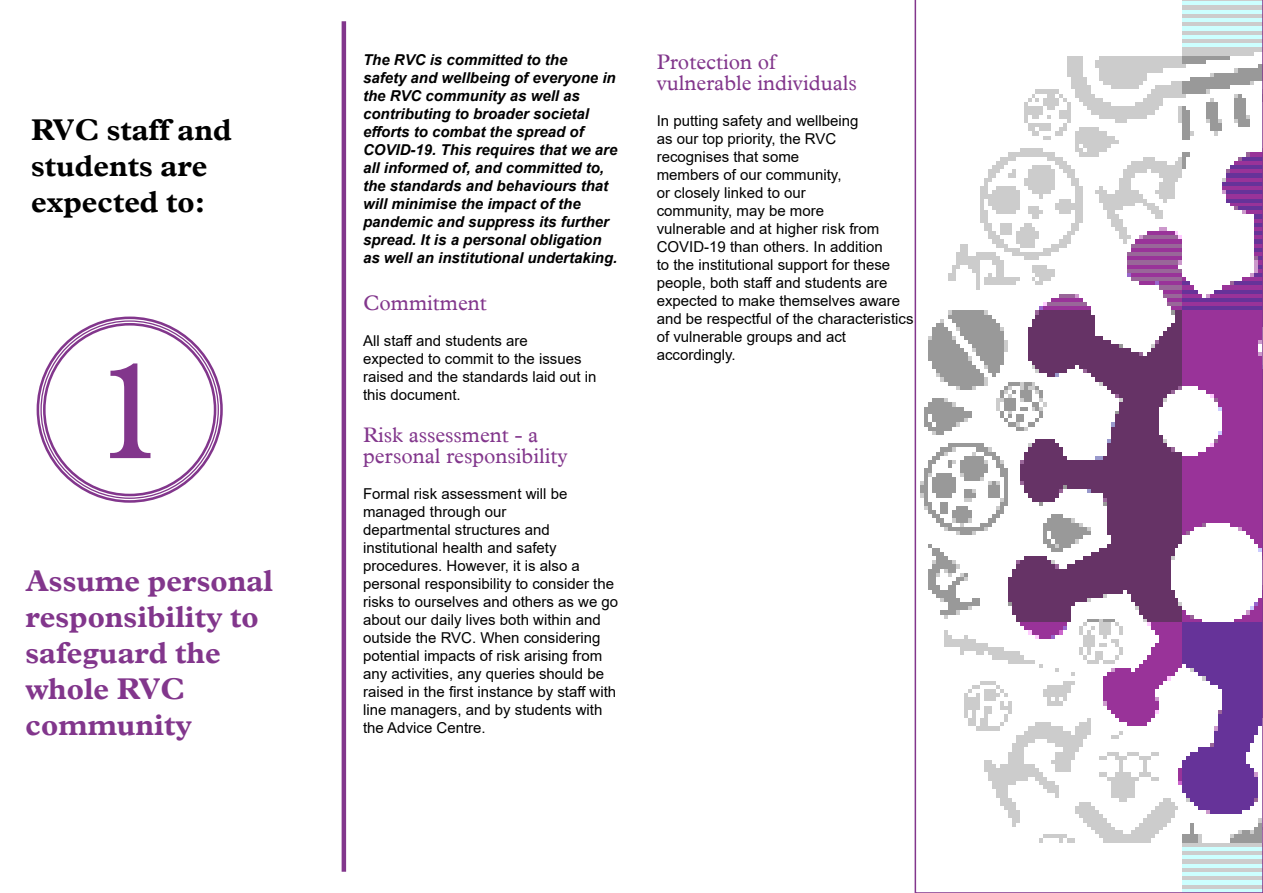
<style>
.page{position:relative;width:1263px;height:893px;background:#fff}
.page>*{position:absolute;margin:0;border:0;box-sizing:border-box;transform-origin:0 0}
.t1{font:142.5px "Plantin";color:#82368c}
.t2{font:700 30px/36px "Plantin";color:#82368c}
.t3{font:700 30px/36px "Plantin";color:#000}
.t4{font:21px/21px "Plantin";color:#82368c}
.t5{font:15px/18px "Arial";color:#000}
.t6{font:italic 700 15px/18px "Arial";color:#000}
</style>
<div class="page">
<hr style="left:342px;top:21px;width:4px;height:851px;background:#82368c">
<svg style="left:914px;top:0;width:349px;height:893px"></svg>
<h2 class="t3" style="left:31px;top:114px;width:202px">RVC staff and students are expected to:</h2>
<h1 class="t1" style="left:91px;top:328px;width:80px">1</h1>
<h2 class="t2" style="left:26px;top:565px;width:249px">Assume personal responsibility to safeguard the whole RVC community</h2>
<p class="t6" style="left:363px;top:51px;width:256px">The RVC is committed to the<br>safety and wellbeing of everyone in the RVC community as well as contributing to broader societal efforts to combat the spread of COVID-19. This requires that we are all informed of, and committed to, the standards and behaviours that will minimise the impact of the pandemic and suppress its further spread. It is a personal obligation as well an institutional undertaking.</p>
<h3 class="t4" style="left:363px;top:293px;width:125px">Commitment</h3>
<p class="t5" style="left:363px;top:331px;width:235px">All staff and students are<br>expected to commit to the issues raised and the standards laid out in this document.</p>
<h3 class="t4" style="left:363px;top:426px;width:206px">Risk assessment - a personal responsibility</h3>
<p class="t5" style="left:363px;top:485px;width:257px">Formal risk assessment will be managed through our<br>departmental structures and institutional health and safety procedures. However, it is also a personal responsibility to consider the risks to ourselves and others as we go about our daily lives both within and outside the RVC. When considering potential impacts of risk arising from any activities, any queries should be raised in the first instance by staff with line managers, and by students with the Advice Centre.</p>
<h3 class="t4" style="left:657px;top:52px;width:202px">Protection of vulnerable individuals</h3>
<p class="t5" style="left:657px;top:111px;width:258px">In putting safety and wellbeing<br>as our top priority, the RVC<br>recognises that some<br>members of our community,<br>or closely linked to our<br>community, may be more<br>vulnerable and at higher risk from<br>COVID-19 than others. In addition<br>to the institutional support for these people, both staff and students are expected to make themselves aware and be respectful of the characteristics of vulnerable groups and act accordingly.</p>
</div>
